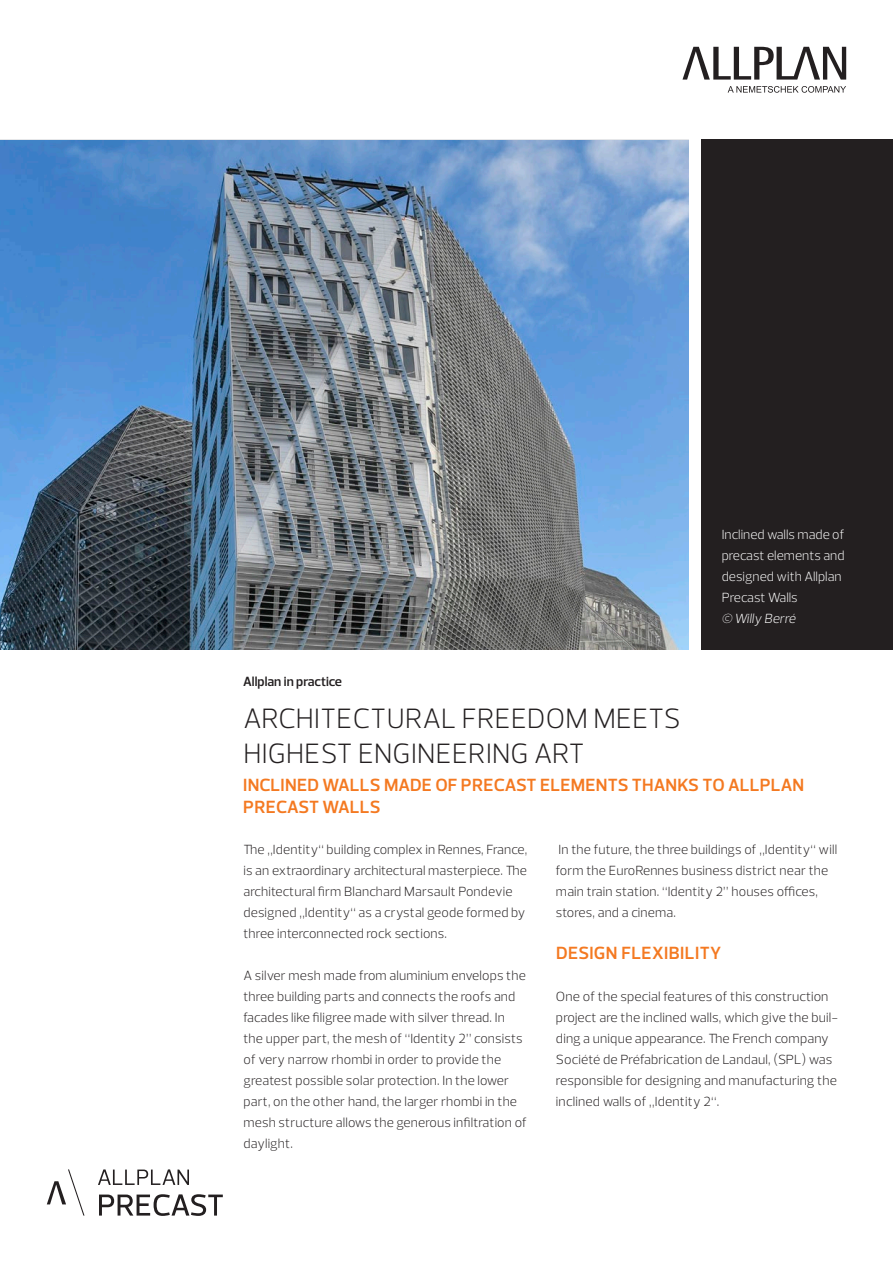
<style>
.page{position:relative;width:893px;height:1263px;background:#fff}
.page>*{position:absolute;margin:0;border:0;box-sizing:border-box;transform-origin:0 0}
.titel{font:300 28.5px/34.2px "Prelo";letter-spacing:.015em;color:#231f20}
.titel-2{font:600 18px/21.6px "Prelo";letter-spacing:.015em;color:#f47921}
.fließtext{font:600 18px "Prelo";letter-spacing:.025em;color:#f47921}
.fließtext-2{font:300 13.5px/21px "Prelo";letter-spacing:.01em;color:#231f20}
.fließtext-3{font:300 13.5px/21px "Prelo";color:#fff}
.Dachzeile{font:600 13.5px "Prelo";color:#231f20}
.s1{font-style:italic}
</style>
<div class="page">
<div style="left:702px;top:139px;width:191px;height:510px;background:#231f20"></div>
<img style="left:0;top:140px;width:689px;height:509px">
<svg style="left:682px;top:47px;width:164px;height:33px"></svg>
<svg style="left:728px;top:86px;width:118px;height:7px"></svg>
<svg style="left:98px;top:1169px;width:91px;height:16px"></svg>
<svg style="left:99px;top:1194px;width:124px;height:22px"></svg>
<svg style="left:47px;top:1169px;width:38px;height:46px"></svg>
<p class="fließtext-3" style="left:722px;top:524px;width:124px">Inclined walls made of precast elements and designed with Allplan<br>Precast Walls<br><span class="s1">© Willy Berré</span></p>
<p class="Dachzeile" style="left:243px;top:673px;width:100px">Allplan in practice</p>
<p class="titel" style="left:243px;top:702px;width:439px">ARCHITECTURAL FREEDOM MEETS<br>HIGHEST ENGINEERING ART</p>
<p class="titel-2" style="left:243px;top:775px;width:562px">INCLINED WALLS MADE OF PRECAST ELEMENTS THANKS TO ALLPLAN<br>PRECAST WALLS</p>
<p class="fließtext-2" style="left:556px;top:839px;width:283px">In the future, the three buildings of „Identity“ will form the EuroRennes business district near the main train station. “Identity 2” houses offices, stores, and a cinema.</p>
<p class="fließtext" style="left:556px;top:942px;width:167px">DESIGN FLEXIBILITY</p>
<p class="fließtext-2" style="left:556px;top:986px;width:284px">One of the special features of this construction project are the inclined walls, which give the buil&shy;ding a unique appearance. The French company Société de Préfabrication de Landaul, (SPL) was responsible for designing and manufacturing the inclined walls of „Identity 2“.</p>
<p class="fließtext-2" style="left:243px;top:839px;width:285px">The „Identity“ building complex in Rennes, France, is an extraordinary architectural masterpiece. The architectural firm Blanchard Marsault Pondevie designed „Identity“ as a crystal geode formed by three interconnected rock sections.</p>
<p class="fließtext-2" style="left:243px;top:965px;width:285px">A silver mesh made from aluminium envelops the three building parts and connects the roofs and facades like filigree made with silver thread. In the upper part, the mesh of “Identity 2” consists of very narrow rhombi in order to provide the greatest possible solar protection. In the lower part, on the other hand, the larger rhombi in the mesh structure allows the generous infiltration of daylight.</p>
</div>
